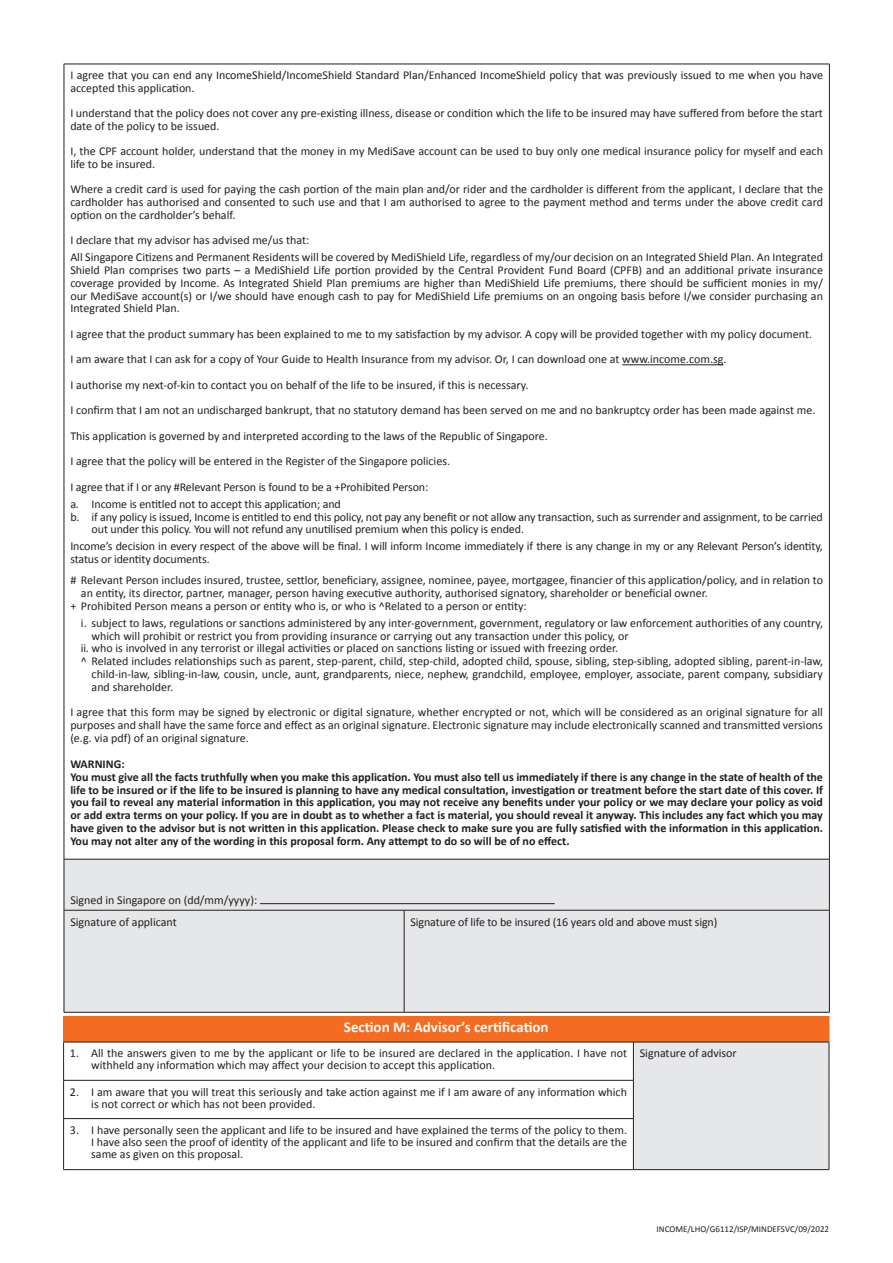
<style>
.page{position:relative;width:893px;height:1263px;background:#fff}
.page>*{position:absolute;margin:0;border:0;box-sizing:border-box;transform-origin:0 0}
.t1{font:700 15px "Calibri";color:#fff}
.t2{font:12px/12.8px "Calibri";color:#231f20}
.t3{font:700 12px/12.8px "Calibri";color:#231f20}
.t4{font:9px "Calibri";color:#231f20}
</style>
<div class="page">
<div style="left:65px;top:860px;width:764px;height:152px;background:#e6e7e9"></div>
<hr style="left:829px;top:64px;width:1px;height:689px;background:#231f20">
<hr style="left:829px;top:753px;width:1px;height:106px;background:#231f20">
<hr style="left:64px;top:910px;width:1px;height:102px;background:#231f20">
<hr style="left:404px;top:910px;width:1px;height:102px;background:#231f20">
<hr style="left:64px;top:1012px;width:340px;height:1px;background:#231f20">
<hr style="left:64px;top:64px;width:340px;height:1px;background:#231f20">
<hr style="left:64px;top:64px;width:1px;height:689px;background:#231f20">
<hr style="left:404px;top:64px;width:426px;height:1px;background:#231f20">
<hr style="left:64px;top:753px;width:1px;height:106px;background:#231f20">
<hr style="left:64px;top:859px;width:340px;height:1px;background:#231f20">
<hr style="left:64px;top:859px;width:1px;height:51px;background:#231f20">
<hr style="left:404px;top:859px;width:426px;height:1px;background:#231f20">
<hr style="left:829px;top:859px;width:1px;height:51px;background:#231f20">
<hr style="left:64px;top:910px;width:340px;height:1px;background:#231f20">
<hr style="left:404px;top:910px;width:426px;height:1px;background:#231f20">
<hr style="left:829px;top:910px;width:1px;height:102px;background:#231f20">
<hr style="left:404px;top:1012px;width:426px;height:1px;background:#231f20">
<hr style="left:622px;top:364px;width:101px;height:1px;background:#231f20">
<hr style="left:260px;top:903px;width:295px;height:1px;background:#231f20">
<div style="left:64px;top:1016px;width:765px;height:26px;background:#f36c21"></div>
<div style="left:633px;top:1042px;width:196px;height:127px;background:#e6e7e9"></div>
<svg style="left:829px;top:1017px;width:1px;height:25px"></svg>
<hr style="left:63px;top:1042px;width:1px;height:38px;background:#231f20">
<hr style="left:829px;top:1042px;width:1px;height:38px;background:#231f20">
<hr style="left:63px;top:1080px;width:1px;height:38px;background:#231f20">
<hr style="left:829px;top:1080px;width:1px;height:38px;background:#231f20">
<hr style="left:63px;top:1119px;width:1px;height:50px;background:#231f20">
<hr style="left:829px;top:1118px;width:1px;height:51px;background:#231f20">
<hr style="left:63px;top:1042px;width:570px;height:1px;background:#231f20">
<hr style="left:633px;top:1042px;width:196px;height:1px;background:#231f20">
<hr style="left:63px;top:1080px;width:571px;height:1px;background:#231f20">
<hr style="left:63px;top:1118px;width:571px;height:1px;background:#231f20">
<hr style="left:63px;top:1169px;width:570px;height:1px;background:#231f20">
<svg style="left:63px;top:1017px;width:1px;height:25px"></svg>
<hr style="left:63px;top:1016px;width:570px;height:1px;background:#f36c21">
<hr style="left:633px;top:1169px;width:196px;height:1px;background:#231f20">
<hr style="left:633px;top:1042px;width:1px;height:38px;background:#231f20">
<hr style="left:633px;top:1080px;width:1px;height:38px;background:#231f20">
<hr style="left:633px;top:1119px;width:1px;height:50px;background:#231f20">
<p class="t2" style="left:70px;top:69px;width:754px;line-height:12.3px">I agree that you can end any IncomeShield/IncomeShield Standard Plan/Enhanced IncomeShield policy that was previously issued to me when you have accepted this application.</p>
<p class="t2" style="left:70px;top:106px;width:754px">I understand that the policy does not cover any pre-existing illness, disease or condition which the life to be insured may have suffered from before the start date of the policy to be issued.</p>
<p class="t2" style="left:70px;top:144px;width:754px">I, the CPF account holder, understand that the money in my MediSave account can be used to buy only one medical insurance policy for myself and each life to be insured.</p>
<p class="t2" style="left:70px;top:182px;width:754px;text-align:justify">Where a credit card is used for paying the cash portion of the main plan and/or rider and the cardholder is different from the applicant, I declare that the cardholder has authorised and consented to such use and that I am authorised to agree to the payment method and terms under the above credit card option on the cardholder’s behalf.</p>
<p class="t2" style="left:70px;top:231px;width:754px;line-height:17px">I declare that my advisor has advised me/us that:<br>All Singapore Citizens and Permanent Residents will be covered by MediShield Life, regardless of my/our decision on an Integrated Shield Plan. An Integrated</p>
<p class="t2" style="left:70px;top:263px;width:754px;text-align:justify">Shield Plan comprises two parts – a MediShield Life portion provided by the Central Provident Fund Board (CPFB) and an additional private insurance coverage provided by Income. As Integrated Shield Plan premiums are higher than MediShield Life premiums, there should be sufficient monies in my/ our MediSave account(s) or I/we should have enough cash to pay for MediShield Life premiums on an ongoing basis before I/we consider purchasing an Integrated Shield Plan.</p>
<p class="t2" style="left:70px;top:321px;width:747px;line-height:25.5px">I agree that the product summary has been explained to me to my satisfaction by my advisor. A copy will be provided together with my policy document.<br>I am aware that I can ask for a copy of Your Guide to Health Insurance from my advisor. Or, I can download one at www.income.com.sg.<br>I authorise my next-of-kin to contact you on behalf of the life to be insured, if this is necessary.<br>I confirm that I am not an undischarged bankrupt, that no statutory demand has been served on me and no bankruptcy order has been made against me.<br>This application is governed by and interpreted according to the laws of the Republic of Singapore.<br>I agree that the policy will be entered in the Register of the Singapore policies.<br>I agree that if I or any #Relevant Person is found to be a +Prohibited Person:</p>
<p class="t2" style="left:70px;top:497px;width:272px">a. Income is entitled not to accept this application; and</p>
<p class="t2" style="left:70px;top:510px;width:754px">b. if any policy is issued, Income is entitled to end this policy, not pay any benefit or not allow any transaction, such as surrender and assignment, to be carried</p>
<p class="t2" style="left:92px;top:522px;width:434px">out under this policy. You will not refund any unutilised premium when this policy is ended.</p>
<p class="t2" style="left:70px;top:539px;width:754px">Income’s decision in every respect of the above will be final. I will inform Income immediately if there is any change in my or any Relevant Person’s identity, status or identity documents.</p>
<p class="t2" style="left:70px;top:573px;width:754px"># Relevant Person includes insured, trustee, settlor, beneficiary, assignee, nominee, payee, mortgagee, financier of this application/policy, and in relation to</p>
<p class="t2" style="left:81px;top:586px;width:628px">an entity, its director, partner, manager, person having executive authority, authorised signatory, shareholder or beneficial owner.</p>
<p class="t2" style="left:70px;top:599px;width:458px">+ Prohibited Person means a person or entity who is, or who is ^Related to a person or entity:</p>
<p class="t2" style="left:81px;top:616px;width:743px">i. subject to laws, regulations or sanctions administered by any inter-government, government, regulatory or law enforcement authorities of any country,</p>
<p class="t2" style="left:92px;top:629px;width:538px">which will prohibit or restrict you from providing insurance or carrying out any transaction under this policy, or</p>
<p class="t2" style="left:81px;top:641px;width:539px">ii. who is involved in any terrorist or illegal activities or placed on sanctions listing or issued with freezing order.</p>
<p class="t2" style="left:81px;top:654px;width:743px">^ Related includes relationships such as parent, step-parent, child, step-child, adopted child, spouse, sibling, step-sibling, adopted sibling, parent-in-law,</p>
<p class="t2" style="left:92px;top:667px;width:733px">child-in-law, sibling-in-law, cousin, uncle, aunt, grandparents, niece, nephew, grandchild, employee, employer, associate, parent company, subsidiary</p>
<p class="t2" style="left:92px;top:680px;width:83px">and shareholder.</p>
<p class="t2" style="left:70px;top:705px;width:754px;text-align:justify">I agree that this form may be signed by electronic or digital signature, whether encrypted or not, which will be considered as an original signature for all purposes and shall have the same force and effect as an original signature. Electronic signature may include electronically scanned and transmitted versions (e.g. via pdf) of an original signature.</p>
<p class="t3" style="left:70px;top:757px;width:754px">WARNING:<br>You must give all the facts truthfully when you make this application. You must also tell us immediately if there is any change in the state of health of the life to be insured or if the life to be insured is planning to have any medical consultation, investigation or treatment before the start date of this cover. If you fail to reveal any material information in this application, you may not receive any benefits under your policy or we may declare your policy as void or add extra terms on your policy. If you are in doubt as to whether a fact is material, you should reveal it anyway. This includes any fact which you may have given to the advisor but is not written in this application. Please check to make sure you are fully satisfied with the information in this application.<br>You may not alter any of the wording in this proposal form. Any attempt to do so will be of no effect.</p>
<p class="t2" style="left:70px;top:888px;width:188px;line-height:21.9px">Signed in Singapore on (dd/mm/yyyy):<br>Signature of applicant</p>
<p class="t2" style="left:410px;top:915px;width:308px">Signature of life to be insured (16 years old and above must sign)</p>
<p class="t1" style="left:344px;top:1018px;width:206px">Section M: Advisor’s certification</p>
<p class="t2" style="left:91px;top:1047px;width:537px;line-height:12px;text-indent:-21px">1. All the answers given to me by the applicant or life to be insured are declared in the application. I have not withheld any information which may affect your decision to accept this application.</p>
<p class="t2" style="left:640px;top:1046px;width:99px">Signature of advisor</p>
<p class="t2" style="left:91px;top:1085px;width:537px;line-height:12px;text-indent:-21px">2. I am aware that you will treat this seriously and take action against me if I am aware of any information which is not correct or which has not been provided.</p>
<p class="t2" style="left:91px;top:1123px;width:537px;line-height:12px;text-align:justify;text-indent:-21px">3. I have personally seen the applicant and life to be insured and have explained the terms of the policy to them.<br>I have also seen the proof of identity of the applicant and life to be insured and confirm that the details are the same as given on this proposal.</p>
<p class="t4" style="left:657px;top:1223px;width:174px">INCOME/LHO/G6112/ISP/MINDEFSVC/09/2022</p>
</div>
